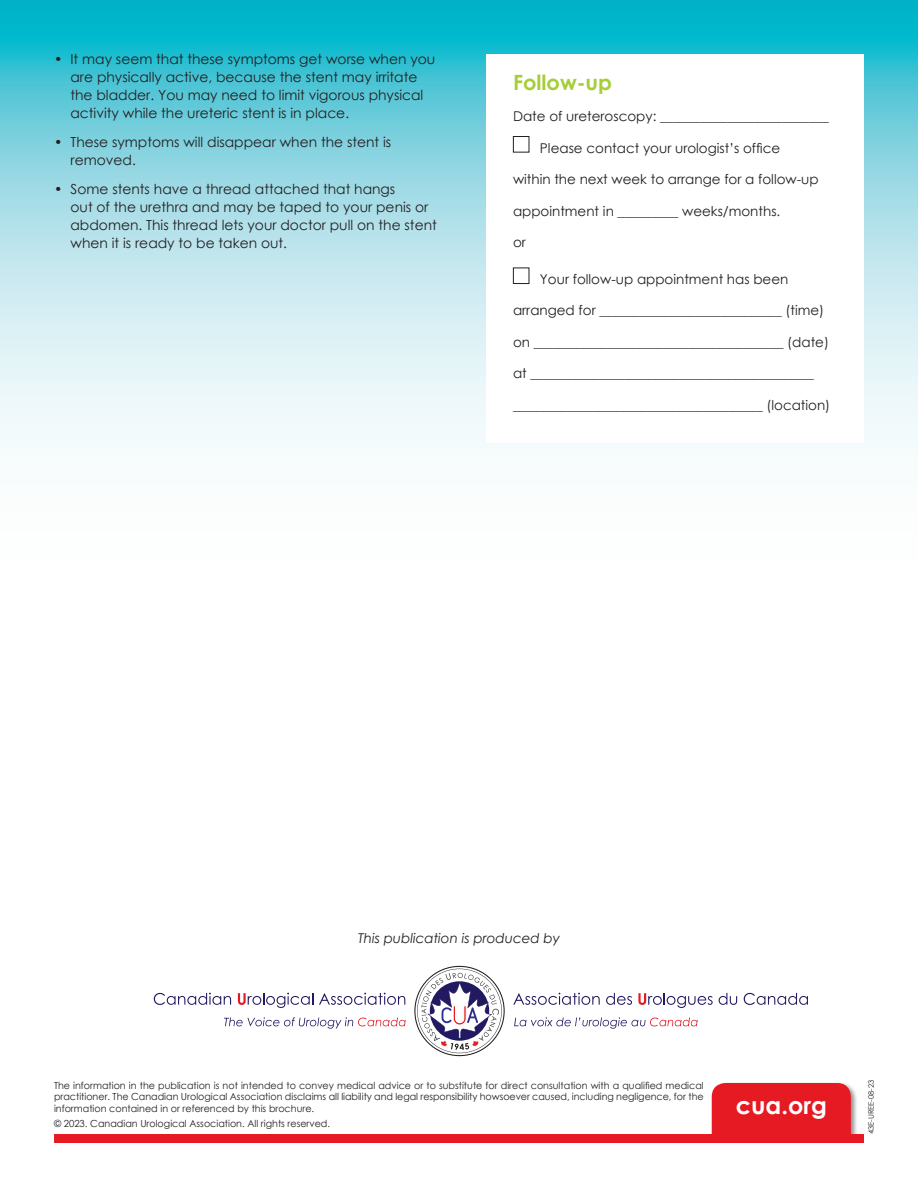
<style>
.page{position:relative;width:918px;height:1188px;background:#fff}
.page>*{position:absolute;margin:0;border:0;box-sizing:border-box;transform-origin:0 0}
.t1{font:700 24px "Century Gothic";color:#fff}
.t2{font:700 21px "Century Gothic";color:#a6ce39}
.t3{font:13.8px/18px "Century Gothic";color:#231f20}
.t4{font:13.5px "Century Gothic";color:#231f20}
.t5{font:italic 13.5px "Century Gothic";color:#231f20}
.t6{font:9.75px/11.7px "Century Gothic";color:#231f20;text-align:justify}
.t7{font:7.5px "Century Gothic";color:#231f20}
</style>
<div class="page">
<svg style="left:0;top:0;width:918px;height:448px;background:#8fdae4"></svg>
<div style="left:486px;top:54px;width:378px;height:389px;background:#fff"></div>
<div style="left:710px;top:1081px;width:148px;height:95px;background:#231f20;opacity:.5"></div>
<div style="left:712px;top:1083px;width:139px;height:85px;background:#e51a23;border-radius:14px"></div>
<div style="left:0;top:1134px;width:918px;height:54px;background:#fff"></div>
<div style="left:54px;top:1134px;width:810px;height:9px;background:#e51a23"></div>
<svg style="left:154px;top:993px;width:77px;height:12px"></svg>
<svg style="left:238px;top:993px;width:75px;height:15px"></svg>
<svg style="left:319px;top:993px;width:86px;height:12px"></svg>
<svg style="left:224px;top:1017px;width:182px;height:12px"></svg>
<svg style="left:513px;top:993px;width:87px;height:12px"></svg>
<svg style="left:606px;top:993px;width:26px;height:12px"></svg>
<svg style="left:638px;top:993px;width:75px;height:15px"></svg>
<svg style="left:719px;top:993px;width:18px;height:12px"></svg>
<svg style="left:744px;top:993px;width:64px;height:12px"></svg>
<svg style="left:514px;top:1017px;width:184px;height:12px"></svg>
<svg style="left:414px;top:966px;width:91px;height:90px"></svg>
<div style="left:513px;top:136px;width:16px;height:17px;border:1px solid #231f20"></div>
<div style="left:513px;top:268px;width:16px;height:16px;border:1px solid #231f20"></div>
<p class="t3" style="left:70px;top:50px;width:366px;text-indent:-16px">• It may seem that these symptoms get worse when you are physically active, because the stent may irritate the bladder. You may need to limit vigorous physical activity while the ureteric stent is in place.</p>
<p class="t3" style="left:70px;top:133px;width:322px;text-indent:-16px">• These symptoms will disappear when the stent is removed.</p>
<p class="t3" style="left:70px;top:180px;width:368px;text-indent:-16px">• Some stents have a thread attached that hangs<br>out of the urethra and may be taped to your penis or abdomen. This thread lets your doctor pull on the stent when it is ready to be taken out.</p>
<p class="t2" style="left:513px;top:69px;width:101px">Follow-up</p>
<p class="t4" style="left:513px;top:107px;width:317px">Date of ureteroscopy: _________________________</p>
<p class="t4" style="left:540px;top:138px;width:242px">Please contact your urologist’s office</p>
<p class="t4" style="left:513px;top:170px;width:307px">within the next week to arrange for a follow-up</p>
<p class="t4" style="left:513px;top:201px;width:269px">appointment in _________ weeks/months.</p>
<p class="t4" style="left:513px;top:233px;width:14px">or</p>
<p class="t4" style="left:540px;top:270px;width:250px">Your follow-up appointment has been</p>
<p class="t4" style="left:513px;top:301px;width:313px">arranged for ___________________________ (time)</p>
<p class="t4" style="left:513px;top:333px;width:318px">on _____________________________________ (date)</p>
<p class="t4" style="left:513px;top:364px;width:303px">at __________________________________________</p>
<p class="t4" style="left:513px;top:396px;width:319px">_____________________________________ (location)</p>
<p class="t5" style="left:358px;top:930px;width:203px">This publication is produced by</p>
<p class="t6" style="left:54px;top:1079px;width:651px">The information in the publication is not intended to convey medical advice or to substitute for direct consultation with a qualified medical practitioner. The Canadian Urological Association disclaims all liability and legal responsibility howsoever caused, including negligence, for the information contained in or referenced by this brochure.</p>
<p class="t6" style="left:54px;top:1117px;width:278px">© 2023. Canadian Urological Association. All rights reserved.</p>
<p class="t1" style="left:736px;top:1090px;width:93px">cua.org</p>
<p class="t7" style="left:866px;top:1134px;width:55px;rotate:-90deg">43E-UREE-08-23</p>
</div>
